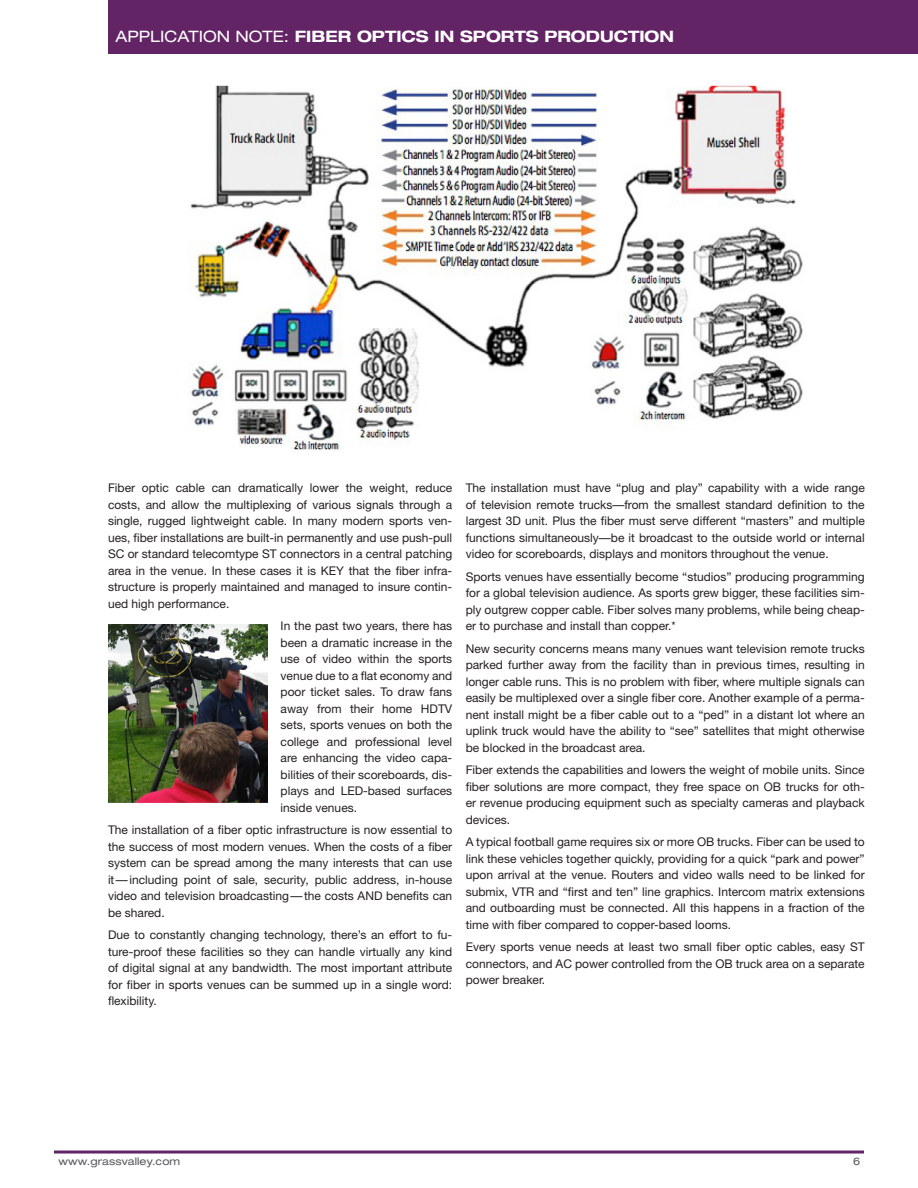
<style>
.page{position:relative;width:918px;height:1188px;background:#fff}
.page>*{position:absolute;margin:0;border:0;box-sizing:border-box;transform-origin:0 0}
.t1{font:700 expanded 15.75px "Helvetica Neue";color:#fff}
._2014_Collaterals_Te{font:12px/16.5px "Helvetica Neue";color:#231f20;text-align:justify}
.t2{font:expanded 10.5px "Helvetica Neue LT Std";letter-spacing:.01em;color:#57585a}
.s1{font-family:"Helvetica Neue LT Std";font-weight:400}
</style>
<div class="page">
<div style="left:108px;top:0;width:810px;height:54px;background:#622465"></div>
<hr style="left:54px;top:1151px;width:810px;height:3px;background:#622465">
<img style="left:189px;top:85px;width:614px;height:366px">
<img style="left:108px;top:625px;width:159px;height:177px">
<p class="t1" style="left:116px;top:26px;width:560px"><span class="s1">APPLICATION NOTE:</span> FIBER OPTICS IN SPORTS PRODUCTION</p>
<p class="_2014_Collaterals_Te" style="left:108px;top:480px;width:346px">Fiber optic cable can dramatically lower the weight, reduce costs, and allow the multiplexing of various signals through a single, rugged lightweight cable. In many modern sports ven&shy;ues, fiber installations are built-in permanently and use push-pull SC or standard telecomtype ST connectors in a central patching area in the venue. In these cases it is KEY that the fiber infra&shy;structure is properly maintained and managed to insure contin&shy;ued high performance.</p>
<p class="_2014_Collaterals_Te" style="left:281px;top:618px;width:173px">In the past two years, there has been a dramatic increase in the use of video within the sports venue due to a flat economy and poor ticket sales. To draw fans away from their home HDTV sets, sports venues on both the college and professional level are enhancing the video capa&shy;bilities of their scoreboards, dis&shy;plays and LED-based surfaces inside venues.</p>
<p class="_2014_Collaterals_Te" style="left:108px;top:822px;width:346px">The installation of a fiber optic infrastructure is now essential to the success of most modern venues. When the costs of a fiber system can be spread among the many interests that can use it—including point of sale, security, public address, in-house video and television broadcasting—the costs AND benefits can be shared.</p>
<p class="_2014_Collaterals_Te" style="left:108px;top:927px;width:346px">Due to constantly changing technology, there’s an effort to fu&shy;ture-proof these facilities so they can handle virtually any kind of digital signal at any bandwidth. The most important attribute for fiber in sports venues can be summed up in a single word: flexibility.</p>
<p class="_2014_Collaterals_Te" style="left:466px;top:480px;width:401px">The installation must have “plug and play” capability with a wide range of television remote trucks—from the smallest standard definition to the largest 3D unit. Plus the fiber must serve different “masters” and multiple functions simultaneously—be it broadcast to the outside world or internal video for scoreboards, displays and monitors throughout the venue.</p>
<p class="_2014_Collaterals_Te" style="left:466px;top:568px;width:401px">Sports venues have essentially become “studios” producing programming for a global television audience. As sports grew bigger, these facilities sim&shy;ply outgrew copper cable. Fiber solves many problems, while being cheap&shy;er to purchase and install than copper.*</p>
<p class="_2014_Collaterals_Te" style="left:466px;top:640px;width:401px">New security concerns means many venues want television remote trucks parked further away from the facility than in previous times, resulting in longer cable runs. This is no problem with fiber, where multiple signals can easily be multiplexed over a single fiber core. Another example of a perma&shy;nent install might be a fiber cable out to a “ped” in a distant lot where an uplink truck would have the ability to “see” satellites that might otherwise be blocked in the broadcast area.</p>
<p class="_2014_Collaterals_Te" style="left:466px;top:762px;width:401px">Fiber extends the capabilities and lowers the weight of mobile units. Since fiber solutions are more compact, they free space on OB trucks for oth&shy;er revenue producing equipment such as specialty cameras and playback devices.</p>
<p class="_2014_Collaterals_Te" style="left:466px;top:834px;width:401px">A typical football game requires six or more OB trucks. Fiber can be used to link these vehicles together quickly, providing for a quick “park and power” upon arrival at the venue. Routers and video walls need to be linked for submix, VTR and “first and ten” line graphics. Intercom matrix extensions and outboarding must be connected. All this happens in a fraction of the time with fiber compared to copper-based looms.</p>
<p class="_2014_Collaterals_Te" style="left:466px;top:939px;width:401px">Every sports venue needs at least two small fiber optic cables, easy ST connectors, and AC power controlled from the OB truck area on a separate power breaker.</p>
<p class="t2" style="left:58px;top:1155px;width:123px">www.grassvalley.com</p>
<p class="t2" style="left:853px;top:1155px;width:9px">6</p>
</div>
